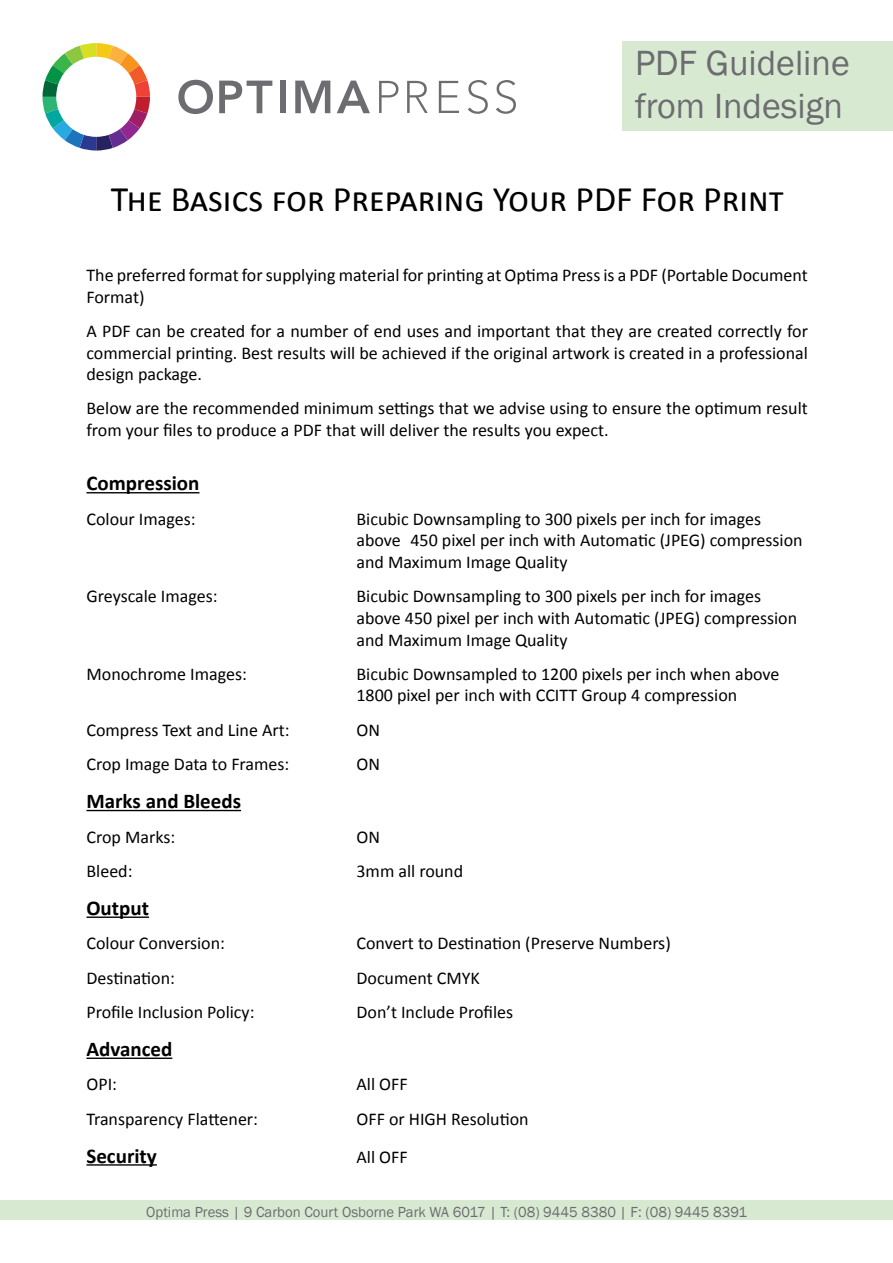
<style>
.page{position:relative;width:893px;height:1263px;background:#fff}
.page>*{position:absolute;margin:0;border:0;box-sizing:border-box;transform-origin:0 0}
.t1{font:36px "Calibri";color:#000}
.t2{font:36px/43.2px "Franklin Gothic";color:#6d6d71}
.t3{font:700 21px "Calibri";color:#000}
.t4{font:18px/21.6px "Calibri";color:#000}
.t5{font:15px "Franklin Gothic";color:#6d6d71}
</style>
<div class="page">
<svg style="left:43px;top:43px;width:107px;height:108px"></svg>
<svg style="left:178px;top:80px;width:35px;height:34px"></svg>
<svg style="left:219px;top:81px;width:53px;height:32px"></svg>
<div style="left:280px;top:81px;width:5px;height:32px;background:#6d6d71"></div>
<svg style="left:295px;top:81px;width:35px;height:32px"></svg>
<svg style="left:337px;top:81px;width:33px;height:32px"></svg>
<svg style="left:379px;top:81px;width:19px;height:32px"></svg>
<svg style="left:407px;top:81px;width:21px;height:32px"></svg>
<svg style="left:439px;top:81px;width:20px;height:32px"></svg>
<svg style="left:468px;top:80px;width:20px;height:34px"></svg>
<svg style="left:496px;top:80px;width:20px;height:34px"></svg>
<div style="left:622px;top:42px;width:271px;height:89px;background:#d8e9d2"></div>
<div style="left:0;top:1200px;width:893px;height:20px;background:#d8e9d2"></div>
<hr style="left:86px;top:492px;width:113px;height:1px;background:#000">
<hr style="left:86px;top:810px;width:155px;height:1px;background:#000">
<hr style="left:86px;top:916px;width:63px;height:2px;background:#000">
<hr style="left:86px;top:1057px;width:86px;height:2px;background:#000">
<hr style="left:86px;top:1164px;width:71px;height:1px;background:#000">
<h1 class="t2" style="left:635px;top:42px;width:216px">PDF Guideline from Indesign</h1>
<h1 class="t1" style="left:111px;top:176px;width:674px">The Basics for Preparing Your PDF For Print</h1>
<p class="t4" style="left:86px;top:264px;width:723px">The preferred format for supplying material for printing at Optima Press is a PDF (Portable Document<br>Format)</p>
<p class="t4" style="left:86px;top:320px;width:723px;text-align:justify">A PDF can be created for a number of end uses and important that they are created correctly for commercial printing. Best results will be achieved if the original artwork is created in a professional design package.</p>
<p class="t4" style="left:86px;top:398px;width:723px">Below are the recommended minimum settings that we advise using to ensure the optimum result from your files to produce a PDF that will deliver the results you expect.</p>
<p class="t3" style="left:86px;top:470px;width:115px">Compression</p>
<p class="t4" style="left:86px;top:508px;width:111px">Colour Images:</p>
<p class="t4" style="left:356px;top:508px;width:448px">Bicubic Downsampling to 300 pixels per inch for images above 450 pixel per inch with Automatic (JPEG) compression and Maximum Image Quality</p>
<p class="t4" style="left:86px;top:586px;width:133px">Greyscale Images:</p>
<p class="t4" style="left:356px;top:586px;width:442px">Bicubic Downsampling to 300 pixels per inch for images above 450 pixel per inch with Automatic (JPEG) compression and Maximum Image Quality</p>
<p class="t4" style="left:86px;top:663px;width:162px">Monochrome Images:</p>
<p class="t4" style="left:356px;top:663px;width:424px">Bicubic Downsampled to 1200 pixels per inch when above<br>1800 pixel per inch with CCITT Group 4 compression</p>
<p class="t4" style="left:86px;top:719px;width:205px">Compress Text and Line Art:</p>
<p class="t4" style="left:356px;top:719px;width:25px">ON</p>
<p class="t4" style="left:86px;top:753px;width:204px">Crop Image Data to Frames:</p>
<p class="t4" style="left:356px;top:753px;width:25px">ON</p>
<p class="t3" style="left:86px;top:788px;width:156px">Marks and Bleeds</p>
<p class="t4" style="left:86px;top:826px;width:90px">Crop Marks:</p>
<p class="t4" style="left:356px;top:826px;width:25px">ON</p>
<p class="t4" style="left:86px;top:860px;width:48px">Bleed:</p>
<p class="t4" style="left:356px;top:860px;width:108px">3mm all round</p>
<p class="t3" style="left:86px;top:894px;width:64px">Output</p>
<p class="t4" style="left:86px;top:932px;width:140px">Colour Conversion:</p>
<p class="t4" style="left:356px;top:932px;width:316px">Convert to Destination (Preserve Numbers)</p>
<p class="t4" style="left:86px;top:967px;width:90px">Destination:</p>
<p class="t4" style="left:356px;top:967px;width:125px">Document CMYK</p>
<p class="t4" style="left:86px;top:1001px;width:170px">Profile Inclusion Policy:</p>
<p class="t4" style="left:356px;top:1001px;width:158px">Don’t Include Profiles</p>
<p class="t3" style="left:86px;top:1035px;width:87px">Advanced</p>
<p class="t4" style="left:86px;top:1073px;width:32px">OPI:</p>
<p class="t4" style="left:356px;top:1073px;width:53px">All OFF</p>
<p class="t4" style="left:86px;top:1108px;width:173px">Transparency Flattener:</p>
<p class="t4" style="left:356px;top:1108px;width:174px">OFF or HIGH Resolution</p>
<p class="t3" style="left:86px;top:1142px;width:72px">Security</p>
<p class="t4" style="left:356px;top:1146px;width:53px">All OFF</p>
<p class="t5" style="left:146px;top:1202px;width:602px">Optima Press | 9 Carbon Court Osborne Park WA 6017 | T: (08) 9445 8380 | F: (08) 9445 8391</p>
</div>
